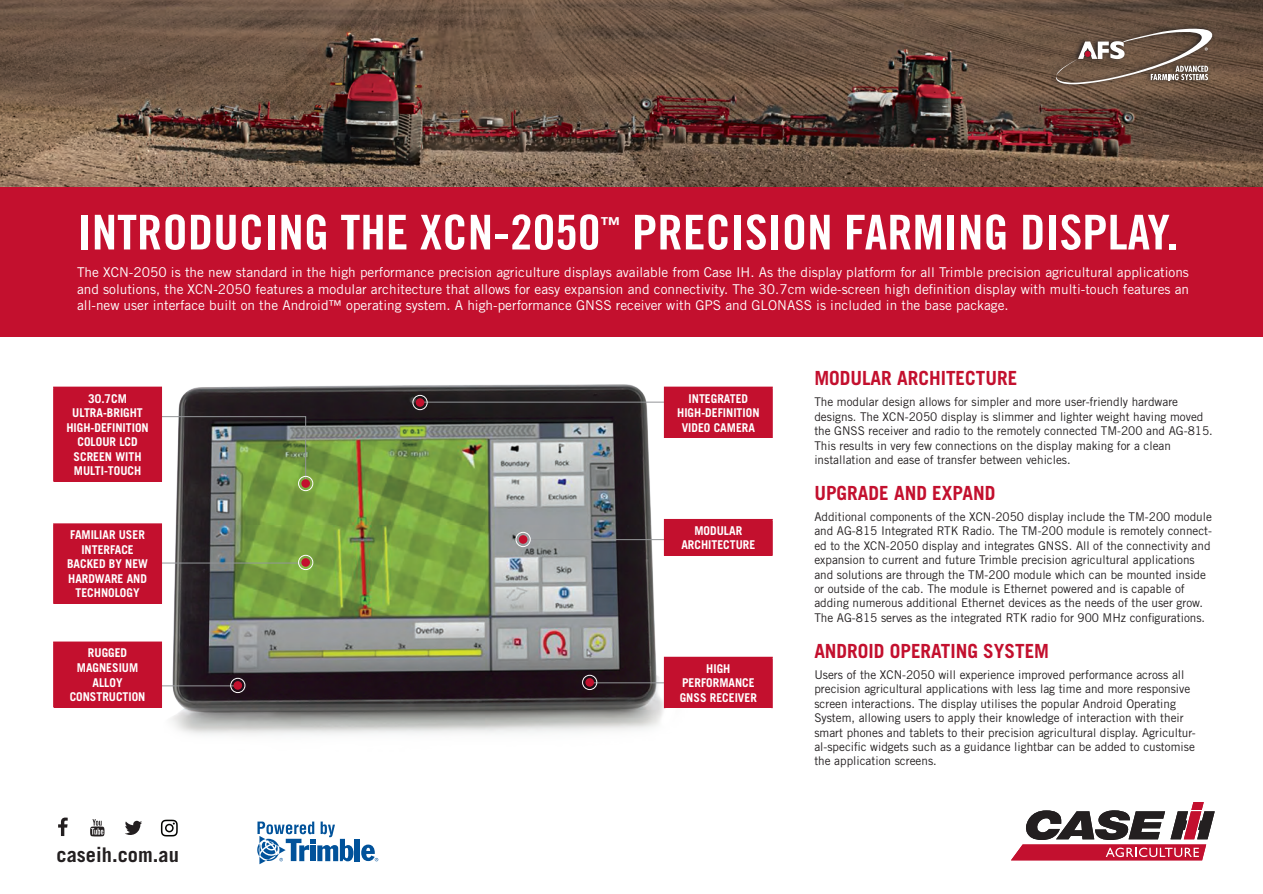
<style>
.page{position:relative;width:1263px;height:894px;background:#fff}
.page>*{position:absolute;margin:0;border:0;box-sizing:border-box;transform-origin:0 0}
.t1{font:48px "Trade Gothic LT Std Bd Cn 20";color:#fff;scale:1.06 1}
.t2{font:700 20.25px "Trade Gothic LT Std";color:#231f20}
.t3{font:700 19.5px "Trade Gothic LT Std";color:#c3102e}
.t4{font:19.2px "Trade Gothic LT Std Bd Cn 20";color:#fff;scale:1.06 1}
.t5{font:13.5px/16.2px "Trade Gothic LT Std";color:#fff;text-align:justify}
._00_titreSchemaTRACT{font:700 12.15px/14.5px "Trade Gothic LT Std";color:#fff;text-align:center}
.t6{font:12px/14.4px "Trade Gothic LT Std";color:#231f20}
</style>
<div class="page">
<img style="left:0;top:0;width:1263px;height:187px">
<div style="left:0;top:187px;width:1263px;height:150px;background:#c3102e"></div>
<div style="left:355px;top:838px;width:5px;height:23px;background:#01529a"></div>
<svg style="left:361px;top:844px;width:17px;height:17px"></svg>
<svg style="left:257px;top:821px;width:96px;height:43px"></svg>
<svg style="left:1048px;top:24px;width:167px;height:66px"></svg>
<svg style="left:1052px;top:26px;width:168px;height:59px;background:#7b685b"></svg>
<svg style="left:58px;top:817px;width:10px;height:19px"></svg>
<svg style="left:125px;top:820px;width:17px;height:15px"></svg>
<svg style="left:90px;top:819px;width:14px;height:17px"></svg>
<svg style="left:161px;top:819px;width:17px;height:17px"></svg>
<svg style="left:1011px;top:802px;width:204px;height:58px"></svg>
<img style="left:116px;top:384px;width:606px;height:351px">
<hr style="left:162px;top:685px;width:76px;height:1px;background:#939598">
<hr style="left:589px;top:682px;width:77px;height:1px;background:#939598">
<hr style="left:162px;top:562px;width:142px;height:1px;background:#939598">
<hr style="left:524px;top:539px;width:142px;height:1px;background:#939598">
<img style="left:161px;top:416px;width:145px;height:67px">
<hr style="left:419px;top:402px;width:246px;height:1px;background:#939598">
<div style="left:233px;top:681px;width:9px;height:8px;background:#c3102e;border-radius:50%"></div>
<div style="left:230px;top:678px;width:15px;height:15px;border:1px solid #fff;border-radius:50%"></div>
<div style="left:585px;top:678px;width:9px;height:8px;background:#c3102e;border-radius:50%"></div>
<div style="left:582px;top:675px;width:15px;height:15px;border:1px solid #fff;border-radius:50%"></div>
<div style="left:301px;top:558px;width:9px;height:8px;background:#c3102e;border-radius:50%"></div>
<div style="left:298px;top:555px;width:15px;height:15px;border:1px solid #fff;border-radius:50%"></div>
<div style="left:301px;top:479px;width:9px;height:9px;background:#c3102e;border-radius:50%"></div>
<div style="left:298px;top:476px;width:15px;height:15px;border:1px solid #fff;border-radius:50%"></div>
<div style="left:416px;top:398px;width:8px;height:9px;background:#c3102e;border-radius:50%"></div>
<div style="left:412px;top:395px;width:15px;height:15px;border:1px solid #fff;border-radius:50%"></div>
<div style="left:519px;top:535px;width:8px;height:9px;background:#c3102e;border-radius:50%"></div>
<div style="left:516px;top:532px;width:15px;height:15px;border:1px solid #fff;border-radius:50%"></div>
<div style="left:665px;top:387px;width:107px;height:51px;background:#c3102e"></div>
<hr style="left:664px;top:388px;width:1px;height:50px;background:#c3102e">
<hr style="left:771px;top:388px;width:2px;height:50px;background:#c3102e">
<hr style="left:664px;top:386px;width:109px;height:2px;background:#c3102e">
<div style="left:665px;top:519px;width:107px;height:37px;background:#c3102e"></div>
<hr style="left:664px;top:520px;width:1px;height:36px;background:#c3102e">
<hr style="left:771px;top:520px;width:2px;height:36px;background:#c3102e">
<hr style="left:664px;top:519px;width:109px;height:1px;background:#c3102e">
<div style="left:665px;top:657px;width:107px;height:51px;background:#c3102e"></div>
<hr style="left:664px;top:658px;width:1px;height:50px;background:#c3102e">
<hr style="left:771px;top:658px;width:2px;height:50px;background:#c3102e">
<hr style="left:664px;top:656px;width:109px;height:2px;background:#c3102e">
<div style="left:54px;top:642px;width:107px;height:65px;background:#c3102e"></div>
<hr style="left:53px;top:643px;width:2px;height:64px;background:#c3102e">
<hr style="left:160px;top:643px;width:2px;height:64px;background:#c3102e">
<hr style="left:53px;top:641px;width:109px;height:2px;background:#c3102e">
<div style="left:54px;top:524px;width:107px;height:80px;background:#c3102e"></div>
<hr style="left:53px;top:525px;width:2px;height:79px;background:#c3102e">
<hr style="left:160px;top:525px;width:2px;height:79px;background:#c3102e">
<hr style="left:53px;top:523px;width:109px;height:2px;background:#c3102e">
<div style="left:54px;top:387px;width:107px;height:94px;background:#c3102e"></div>
<hr style="left:53px;top:388px;width:2px;height:93px;background:#c3102e">
<hr style="left:160px;top:388px;width:2px;height:93px;background:#c3102e">
<hr style="left:53px;top:386px;width:109px;height:2px;background:#c3102e">
<p class="t1" style="left:78px;top:203px;width:495px">INTRODUCING THE XCN-2050</p>
<p class="t4" style="left:600px;top:212px;width:21px">™</p>
<p class="t1" style="left:632px;top:203px;width:517px">PRECISION FARMING DISPLAY.</p>
<p class="t5" style="left:77px;top:264px;width:1113px">The XCN-2050 is the new standard in the high performance precision agriculture displays available from Case IH. As the display platform for all Trimble precision agricultural applications and solutions, the XCN-2050 features a modular architecture that allows for easy expansion and connectivity. The 30.7cm wide-screen high definition display with multi-touch features an all-new user interface built on the Android™ operating system. A high-performance GNSS receiver with GPS and GLONASS is included in the base package.</p>
<p class="_00_titreSchemaTRACT" style="left:88px;top:391px;width:40px">30.7CM</p>
<p class="_00_titreSchemaTRACT" style="left:66px;top:405px;width:84px">ULTRA-BRIGHT<br>HIGH-DEFINITION</p>
<p class="_00_titreSchemaTRACT" style="left:74px;top:434px;width:69px">COLOUR LCD<br>SCREEN WITH<br>MULTI-TOUCH</p>
<p class="_00_titreSchemaTRACT" style="left:67px;top:527px;width:83px">FAMILIAR USER<br>INTERFACE<br>BACKED BY NEW<br>HARDWARE AND<br>TECHNOLOGY</p>
<p class="_00_titreSchemaTRACT" style="left:77px;top:645px;width:63px">RUGGED<br>MAGNESIUM</p>
<p class="_00_titreSchemaTRACT" style="left:70px;top:674px;width:77px">ALLOY<br>CONSTRUCTION</p>
<p class="t2" style="left:56px;top:842px;width:124px">caseih.com.au</p>
<p class="_00_titreSchemaTRACT" style="left:689px;top:391px;width:61px">INTEGRATED</p>
<p class="_00_titreSchemaTRACT" style="left:677px;top:405px;width:84px">HIGH-DEFINITION</p>
<p class="_00_titreSchemaTRACT" style="left:682px;top:420px;width:75px">VIDEO CAMERA</p>
<p class="_00_titreSchemaTRACT" style="left:694px;top:523px;width:49px">MODULAR</p>
<p class="_00_titreSchemaTRACT" style="left:681px;top:537px;width:75px">ARCHITECTURE</p>
<p class="_00_titreSchemaTRACT" style="left:682px;top:661px;width:74px">HIGH<br>PERFORMANCE</p>
<p class="_00_titreSchemaTRACT" style="left:680px;top:690px;width:79px">GNSS RECEIVER</p>
<p class="t3" style="left:814px;top:366px;width:204px">MODULAR ARCHITECTURE</p>
<p class="t6" style="left:814px;top:395px;width:400px">The modular design allows for simpler and more user-friendly hardware designs. The XCN-2050 display is slimmer and lighter weight having moved the GNSS receiver and radio to the remotely connected TM-200 and AG-815.<br>This results in very few connections on the display making for a clean</p>
<p class="t6" style="left:814px;top:452px;width:258px">installation and ease of transfer between vehicles.</p>
<p class="t3" style="left:814px;top:481px;width:182px">UPGRADE AND EXPAND</p>
<p class="t6" style="left:814px;top:509px;width:399px">Additional components of the XCN-2050 display include the TM-200 module and AG-815 Integrated RTK Radio. The TM-200 module is remotely connect&shy;ed to the XCN-2050 display and integrates GNSS. All of the connectivity and expansion to current and future Trimble precision agricultural applications and solutions are through the TM-200 module which can be mounted inside or outside of the cab. The module is Ethernet powered and is capable of</p>
<p class="t6" style="left:814px;top:596px;width:392px">adding numerous additional Ethernet devices as the needs of the user grow.<br>The AG-815 serves as the integrated RTK radio for 900 MHz configurations.</p>
<p class="t3" style="left:814px;top:639px;width:236px">ANDROID OPERATING SYSTEM</p>
<p class="t6" style="left:814px;top:667px;width:372px">Users of the XCN-2050 will experience improved performance across all</p>
<p class="t6" style="left:814px;top:681px;width:377px">precision agricultural applications with less lag time and more responsive</p>
<p class="t6" style="left:814px;top:696px;width:363px">screen interactions. The display utilises the popular Android Operating</p>
<p class="t6" style="left:814px;top:710px;width:383px">System, allowing users to apply their knowledge of interaction with their smart phones and tablets to their precision agricultural display. Agricultur&shy;al-specific widgets such as a guidance lightbar can be added to customise the application screens.</p>
</div>
